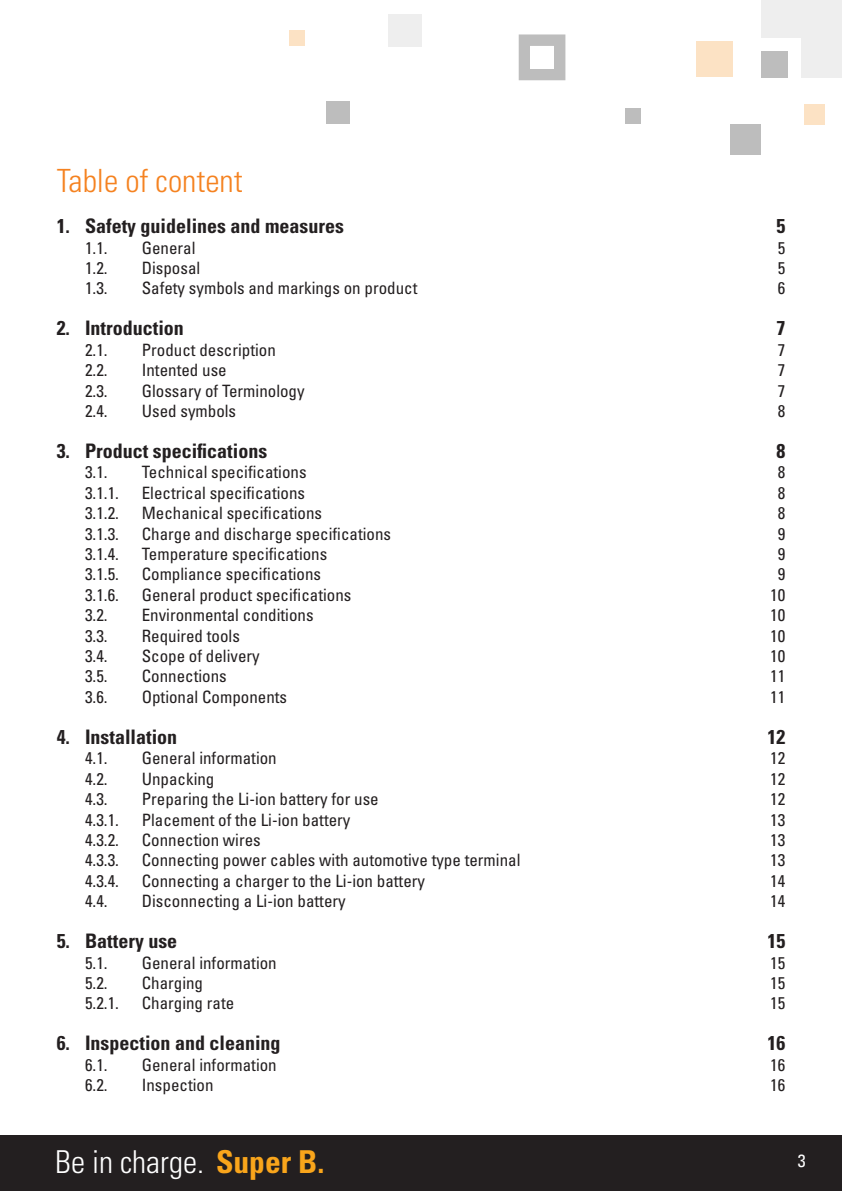
<style>
.page{position:relative;width:842px;height:1191px;background:#fff}
.page>*{position:absolute;margin:0;border:0;box-sizing:border-box;transform-origin:0 0}
.Heading_1_zonder_num{font:300 condensed 32px "Univers LT Std";color:#f58220}
.t1{font:300 condensed 31.6px "Univers LT Std";color:#fff}
.t2{font:700 condensed 20px "Univers LT Std";color:#231f20}
.t3{font:condensed 17.8px "Univers LT Std";color:#fff}
.t4{font:condensed 17px "Univers LT Std";color:#231f20}
.s1{font-weight:700;color:#f9a51b}
</style>
<div class="page">
<div style="left:0;top:1135px;width:842px;height:56px;background:#231f20"></div>
<div style="left:326px;top:101px;width:24px;height:22px;background:#bdbdbd"></div>
<div style="left:289px;top:30px;width:16px;height:16px;background:#fce2c4"></div>
<div style="left:388px;top:14px;width:33px;height:33px;background:#eee"></div>
<div style="left:519px;top:34px;width:46px;height:46px;background:#bdbdbd"></div>
<div style="left:530px;top:46px;width:24px;height:23px;background:#fff"></div>
<div style="left:761px;top:52px;width:27px;height:26px;background:#bdbdbd"></div>
<div style="left:804px;top:105px;width:20px;height:20px;background:#fce2c4"></div>
<div style="left:802px;top:38px;width:40px;height:40px;background:#eee"></div>
<div style="left:802px;top:0;width:40px;height:38px;background:#eee"></div>
<div style="left:761px;top:0;width:41px;height:38px;background:#eee"></div>
<div style="left:730px;top:125px;width:31px;height:30px;background:#bdbdbd"></div>
<div style="left:696px;top:41px;width:37px;height:36px;background:#fce2c4"></div>
<div style="left:625px;top:109px;width:16px;height:15px;background:#bdbdbd"></div>
<p class="Heading_1_zonder_num" style="left:57px;top:162px;width:187px">Table of content</p>
<p class="t2" style="left:57px;top:214px;width:289px">1. Safety guidelines and measures</p>
<p class="t2" style="left:776px;top:214px;width:10px">5</p>
<p class="t4" style="left:85px;top:237px;width:24px">1.1.</p>
<p class="t4" style="left:142px;top:237px;width:55px">General</p>
<p class="t4" style="left:778px;top:237px;width:9px">5</p>
<p class="t4" style="left:85px;top:257px;width:24px">1.2.</p>
<p class="t4" style="left:142px;top:257px;width:60px">Disposal</p>
<p class="t4" style="left:778px;top:257px;width:9px">5</p>
<p class="t4" style="left:85px;top:277px;width:24px">1.3.</p>
<p class="t4" style="left:142px;top:277px;width:277px">Safety symbols and markings on product</p>
<p class="t4" style="left:778px;top:277px;width:9px">6</p>
<p class="t2" style="left:57px;top:316px;width:129px">2. Introduction</p>
<p class="t2" style="left:776px;top:316px;width:10px">7</p>
<p class="t4" style="left:85px;top:339px;width:24px">2.1.</p>
<p class="t4" style="left:142px;top:339px;width:136px">Product description</p>
<p class="t4" style="left:778px;top:339px;width:9px">7</p>
<p class="t4" style="left:85px;top:359px;width:24px">2.2.</p>
<p class="t4" style="left:142px;top:359px;width:86px">Intented use</p>
<p class="t4" style="left:778px;top:359px;width:9px">7</p>
<p class="t4" style="left:85px;top:380px;width:24px">2.3.</p>
<p class="t4" style="left:142px;top:380px;width:164px">Glossary of Terminology</p>
<p class="t4" style="left:778px;top:380px;width:9px">7</p>
<p class="t4" style="left:85px;top:400px;width:24px">2.4.</p>
<p class="t4" style="left:142px;top:400px;width:96px">Used symbols</p>
<p class="t4" style="left:778px;top:400px;width:9px">8</p>
<p class="t2" style="left:57px;top:438px;width:212px">3. Product specifications</p>
<p class="t2" style="left:776px;top:438px;width:10px">8</p>
<p class="t4" style="left:85px;top:461px;width:24px">3.1.</p>
<p class="t4" style="left:142px;top:461px;width:166px">Technical specifications</p>
<p class="t4" style="left:778px;top:461px;width:9px">8</p>
<p class="t4" style="left:85px;top:482px;width:35px">3.1.1.</p>
<p class="t4" style="left:142px;top:482px;width:165px">Electrical specifications</p>
<p class="t4" style="left:778px;top:482px;width:9px">8</p>
<p class="t4" style="left:85px;top:502px;width:35px">3.1.2.</p>
<p class="t4" style="left:142px;top:502px;width:182px">Mechanical specifications</p>
<p class="t4" style="left:778px;top:502px;width:9px">8</p>
<p class="t4" style="left:85px;top:523px;width:35px">3.1.3.</p>
<p class="t4" style="left:142px;top:523px;width:251px">Charge and discharge specifications</p>
<p class="t4" style="left:778px;top:523px;width:9px">9</p>
<p class="t4" style="left:85px;top:543px;width:35px">3.1.4.</p>
<p class="t4" style="left:142px;top:543px;width:187px">Temperature specifications</p>
<p class="t4" style="left:778px;top:543px;width:9px">9</p>
<p class="t4" style="left:85px;top:563px;width:35px">3.1.5.</p>
<p class="t4" style="left:142px;top:563px;width:181px">Compliance specifications</p>
<p class="t4" style="left:778px;top:563px;width:9px">9</p>
<p class="t4" style="left:85px;top:584px;width:35px">3.1.6.</p>
<p class="t4" style="left:142px;top:584px;width:211px">General product specifications</p>
<p class="t4" style="left:770px;top:584px;width:17px">10</p>
<p class="t4" style="left:85px;top:604px;width:24px">3.2.</p>
<p class="t4" style="left:142px;top:604px;width:173px">Environmental conditions</p>
<p class="t4" style="left:770px;top:604px;width:17px">10</p>
<p class="t4" style="left:85px;top:625px;width:24px">3.3.</p>
<p class="t4" style="left:142px;top:625px;width:100px">Required tools</p>
<p class="t4" style="left:770px;top:625px;width:17px">10</p>
<p class="t4" style="left:85px;top:645px;width:24px">3.4.</p>
<p class="t4" style="left:142px;top:645px;width:120px">Scope of delivery</p>
<p class="t4" style="left:770px;top:645px;width:17px">10</p>
<p class="t4" style="left:85px;top:665px;width:24px">3.5.</p>
<p class="t4" style="left:142px;top:665px;width:86px">Connections</p>
<p class="t4" style="left:770px;top:665px;width:17px">11</p>
<p class="t4" style="left:85px;top:686px;width:24px">3.6.</p>
<p class="t4" style="left:142px;top:686px;width:147px">Optional Components</p>
<p class="t4" style="left:770px;top:686px;width:17px">11</p>
<p class="t2" style="left:57px;top:724px;width:122px">4. Installation</p>
<p class="t2" style="left:767px;top:724px;width:19px">12</p>
<p class="t4" style="left:85px;top:747px;width:24px">4.1.</p>
<p class="t4" style="left:142px;top:747px;width:137px">General information</p>
<p class="t4" style="left:770px;top:747px;width:17px">12</p>
<p class="t4" style="left:85px;top:768px;width:24px">4.2.</p>
<p class="t4" style="left:142px;top:768px;width:74px">Unpacking</p>
<p class="t4" style="left:770px;top:768px;width:17px">12</p>
<p class="t4" style="left:85px;top:788px;width:24px">4.3.</p>
<p class="t4" style="left:142px;top:788px;width:238px">Preparing the Li-ion battery for use</p>
<p class="t4" style="left:770px;top:788px;width:17px">12</p>
<p class="t4" style="left:85px;top:808px;width:35px">4.3.1.</p>
<p class="t4" style="left:142px;top:808px;width:210px">Placement of the Li-ion battery</p>
<p class="t4" style="left:770px;top:808px;width:17px">13</p>
<p class="t4" style="left:85px;top:829px;width:35px">4.3.2.</p>
<p class="t4" style="left:142px;top:829px;width:120px">Connection wires</p>
<p class="t4" style="left:770px;top:829px;width:17px">13</p>
<p class="t4" style="left:85px;top:849px;width:35px">4.3.3.</p>
<p class="t4" style="left:142px;top:849px;width:380px">Connecting power cables with automotive type terminal</p>
<p class="t4" style="left:770px;top:849px;width:17px">13</p>
<p class="t4" style="left:85px;top:870px;width:35px">4.3.4.</p>
<p class="t4" style="left:142px;top:870px;width:285px">Connecting a charger to the Li-ion battery</p>
<p class="t4" style="left:770px;top:870px;width:17px">14</p>
<p class="t4" style="left:85px;top:890px;width:24px">4.4.</p>
<p class="t4" style="left:142px;top:890px;width:205px">Disconnecting a Li-ion battery</p>
<p class="t4" style="left:770px;top:890px;width:17px">14</p>
<p class="t2" style="left:57px;top:928px;width:122px">5. Battery use</p>
<p class="t2" style="left:767px;top:928px;width:19px">15</p>
<p class="t4" style="left:85px;top:951px;width:24px">5.1.</p>
<p class="t4" style="left:142px;top:951px;width:137px">General information</p>
<p class="t4" style="left:770px;top:951px;width:17px">15</p>
<p class="t4" style="left:85px;top:972px;width:24px">5.2.</p>
<p class="t4" style="left:142px;top:972px;width:63px">Charging</p>
<p class="t4" style="left:770px;top:972px;width:17px">15</p>
<p class="t4" style="left:85px;top:992px;width:35px">5.2.1.</p>
<p class="t4" style="left:142px;top:992px;width:94px">Charging rate</p>
<p class="t4" style="left:770px;top:992px;width:17px">15</p>
<p class="t2" style="left:57px;top:1031px;width:225px">6. Inspection and cleaning</p>
<p class="t2" style="left:767px;top:1031px;width:19px">16</p>
<p class="t4" style="left:85px;top:1054px;width:24px">6.1.</p>
<p class="t4" style="left:142px;top:1054px;width:137px">General information</p>
<p class="t4" style="left:770px;top:1054px;width:17px">16</p>
<p class="t4" style="left:85px;top:1074px;width:24px">6.2.</p>
<p class="t4" style="left:142px;top:1074px;width:73px">Inspection</p>
<p class="t4" style="left:770px;top:1074px;width:17px">16</p>
<h2 class="t1" style="left:55px;top:1143px;width:271px">Be in charge. <span class="s1">Super B.</span></h2>
<p class="t3" style="left:798px;top:1149px;width:9px">3</p>
</div>
